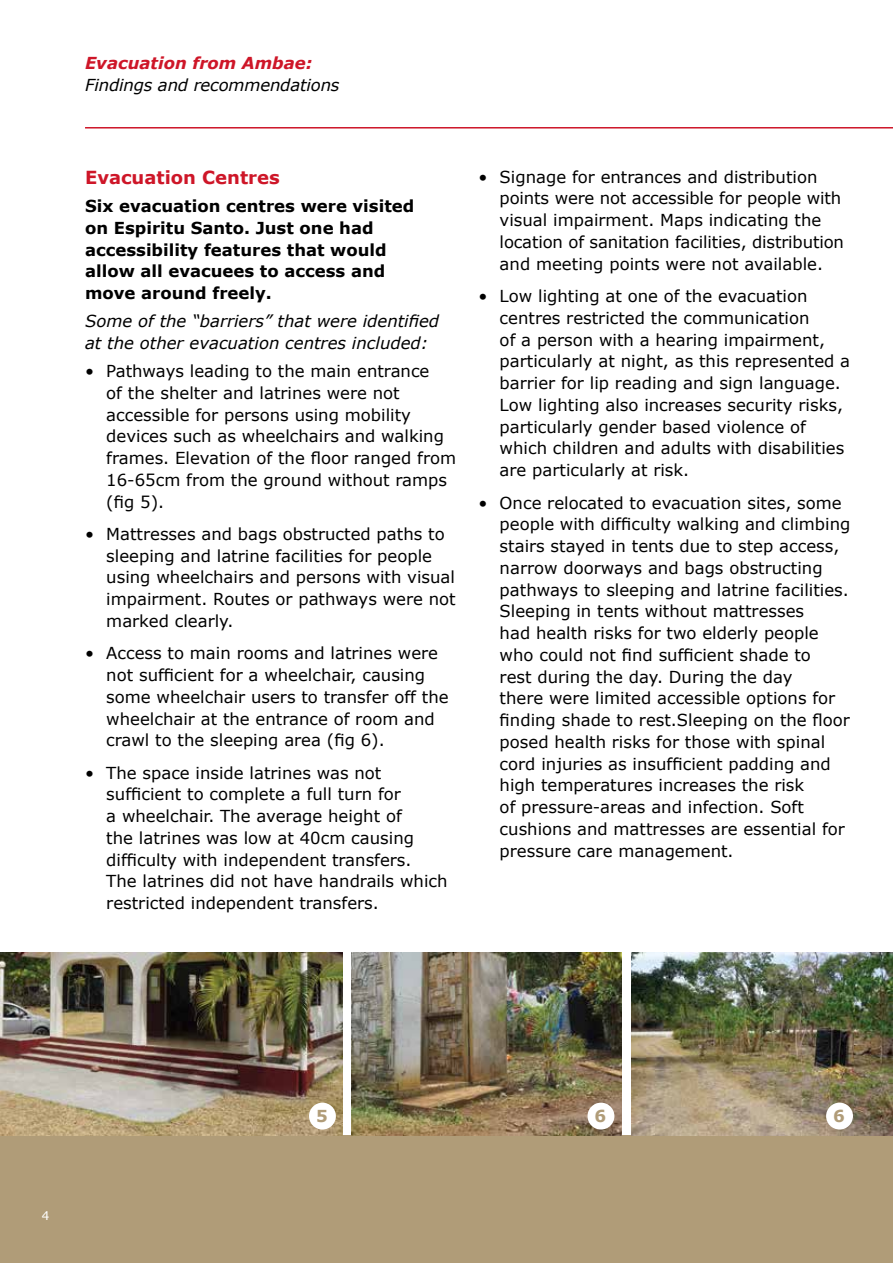
<style>
.page{position:relative;width:893px;height:1263px;background:#fff}
.page>*{position:absolute;margin:0;border:0;box-sizing:border-box;transform-origin:0 0}
.SUB_HEAD_RED_H2{font:700 18px "Verdana";color:#ce1628}
.body_copy{font:16.5px/21.8px "Verdana";color:#000}
.PARAGRAPH_BOLD{font:700 16.5px/21.8px "Verdana";color:#000}
.PARAGRAPH_BOLD-2{font:italic 16.5px/21.8px "Verdana";color:#000}
.t1{font:italic 700 16.5px "Verdana";color:#ce1628}
.body_copy-2{font:700 16.5px "Verdana";color:#b09c78}
.t2{font:12px "Verdana";color:#fff}
</style>
<div class="page">
<div style="left:0;top:1135px;width:893px;height:128px;background:#b09c78"></div>
<hr style="left:85px;top:127px;width:808px;height:2px;background:#ce1628">
<img style="left:631px;top:953px;width:262px;height:182px">
<img style="left:351px;top:953px;width:271px;height:182px">
<img style="left:0;top:953px;width:343px;height:182px">
<div style="left:309px;top:1103px;width:27px;height:26px;background:#fff;border-radius:50%"></div>
<div style="left:587px;top:1103px;width:27px;height:26px;background:#fff;border-radius:50%"></div>
<div style="left:826px;top:1103px;width:27px;height:26px;background:#fff;border-radius:50%"></div>
<p class="t1" style="left:85px;top:52px;width:229px">Evacuation from Ambae:</p>
<p class="PARAGRAPH_BOLD-2" style="left:85px;top:75px;width:256px">Findings and recommendations</p>
<h2 class="SUB_HEAD_RED_H2" style="left:85px;top:166px;width:196px">Evacuation Centres</h2>
<p class="PARAGRAPH_BOLD" style="left:85px;top:195px;width:331px">Six evacuation centres were visited on Espiritu Santo. Just one had accessibility features that would allow all evacuees to access and move around freely.</p>
<p class="PARAGRAPH_BOLD-2" style="left:85px;top:310px;width:356px">Some of the “barriers” that were identified at the other evacuation centres included:</p>
<p class="body_copy" style="left:106px;top:360px;width:351px;text-indent:-21px">• Pathways leading to the main entrance<br>of the shelter and latrines were not accessible for persons using mobility devices such as wheelchairs and walking frames. Elevation of the floor ranged from 16-65cm from the ground without ramps (fig 5).</p>
<p class="body_copy" style="left:106px;top:523px;width:351px;text-indent:-21px">• Mattresses and bags obstructed paths to sleeping and latrine facilities for people using wheelchairs and persons with visual impairment. Routes or pathways were not marked clearly.</p>
<p class="body_copy" style="left:106px;top:643px;width:344px;text-indent:-21px">• Access to main rooms and latrines were not sufficient for a wheelchair, causing some wheelchair users to transfer off the wheelchair at the entrance of room and crawl to the sleeping area (fig 6).</p>
<p class="body_copy" style="left:106px;top:762px;width:343px;text-indent:-21px">• The space inside latrines was not sufficient to complete a full turn for<br>a wheelchair. The average height of<br>the latrines was low at 40cm causing difficulty with independent transfers.<br>The latrines did not have handrails which restricted independent transfers.</p>
<p class="body_copy" style="left:500px;top:166px;width:346px;text-indent:-21px">• Signage for entrances and distribution points were not accessible for people with visual impairment. Maps indicating the location of sanitation facilities, distribution and meeting points were not available.</p>
<p class="body_copy" style="left:500px;top:285px;width:352px;text-indent:-21px">• Low lighting at one of the evacuation centres restricted the communication<br>of a person with a hearing impairment, particularly at night, as this represented a barrier for lip reading and sign language.<br>Low lighting also increases security risks, particularly gender based violence of which children and adults with disabilities are particularly at risk.</p>
<p class="body_copy" style="left:500px;top:492px;width:352px;text-indent:-21px">• Once relocated to evacuation sites, some people with difficulty walking and climbing stairs stayed in tents due to step access, narrow doorways and bags obstructing pathways to sleeping and latrine facilities.<br>Sleeping in tents without mattresses<br>had health risks for two elderly people who could not find sufficient shade to<br>rest during the day. During the day<br>there were limited accessible options for finding shade to rest.Sleeping on the floor posed health risks for those with spinal cord injuries as insufficient padding and high temperatures increases the risk<br>of pressure-areas and infection. Soft cushions and mattresses are essential for pressure care management.</p>
<p class="t2" style="left:42px;top:1208px;width:9px">4</p>
<p class="body_copy-2" style="left:316px;top:1105px;width:13px">5</p>
<p class="body_copy-2" style="left:594px;top:1105px;width:13px">6</p>
<p class="body_copy-2" style="left:833px;top:1105px;width:13px">6</p>
</div>
